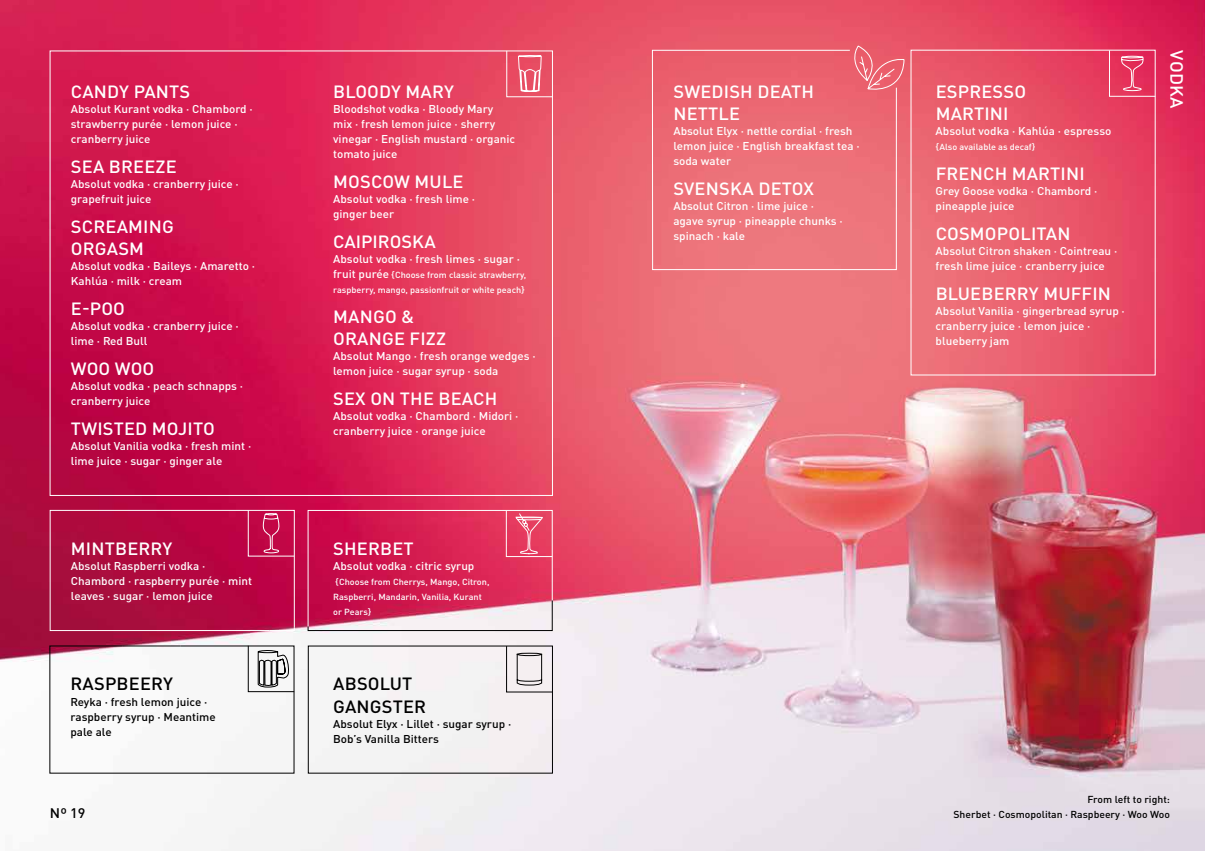
<style>
.page{position:relative;width:1205px;height:851px;background:#fff}
.page>*{position:absolute;margin:0;border:0;box-sizing:border-box;transform-origin:0 0}
.t1{font:500 17.5px/22.5px "DIN Pro";letter-spacing:.01em;color:#fff;scale:1.04 1}
.t2{font:500 17.5px/22.5px "DIN Pro";letter-spacing:.01em;color:#000;scale:1.04 1}
.t3{font:500 13.75px "DIN Pro";color:#000;scale:1.04 1}
.t4{font:500 11.25px/15px "DIN Pro";color:#fff;scale:1.04 1}
.t5{font:500 11.25px/15px "DIN Pro";color:#000;scale:1.04 1}
.t6{font:500 10px/15px "DIN Pro";color:#000;text-align:right;scale:1.04 1}
.t7{font:500 8.75px/15px "DIN Pro";color:#fff;scale:1.04 1}
.s1{font-size:11.25px}
</style>
<div class="page">
<img style="left:0;top:0;width:1205px;height:850px">
<div style="left:308px;top:645px;width:245px;height:128px;border:1px solid #000"></div>
<svg style="left:506px;top:50px;width:47px;height:47px;background:#eb6f81"></svg>
<svg style="left:1109px;top:50px;width:47px;height:47px;background:#e74c71"></svg>
<svg style="left:506px;top:645px;width:47px;height:47px"></svg>
<svg style="left:652px;top:50px;width:245px;height:220px;background:#ec6f78"></svg>
<svg style="left:846px;top:46px;width:58px;height:49px;background:#eb6c79"></svg>
<svg style="left:307px;top:509px;width:246px;height:122px;background:#d73e69"></svg>
<svg style="left:50px;top:509px;width:245px;height:122px;background:#b51147"></svg>
<svg style="left:49px;top:645px;width:246px;height:205px"></svg>
<h1 class="t1" style="left:71px;top:78px;width:116px">CANDY PANTS</h1>
<p class="t4" style="left:71px;top:100px;width:176px">Absolut Kurant vodka · Chambord · strawberry purée · lemon juice · cranberry juice</p>
<h1 class="t1" style="left:71px;top:153px;width:103px">SEA BREEZE</h1>
<p class="t4" style="left:71px;top:175px;width:163px">Absolut vodka · cranberry juice · grapefruit juice</p>
<h1 class="t1" style="left:71px;top:213px;width:100px">SCREAMING<br>ORGASM</h1>
<p class="t4" style="left:71px;top:257px;width:179px">Absolut vodka · Baileys · Amaretto ·<br>Kahlúa · milk · cream</p>
<h1 class="t1" style="left:71px;top:296px;width:53px">E-POO</h1>
<p class="t4" style="left:71px;top:317px;width:163px">Absolut vodka · cranberry juice · lime · Red Bull</p>
<h1 class="t1" style="left:71px;top:356px;width:81px">WOO WOO</h1>
<p class="t4" style="left:71px;top:377px;width:167px">Absolut vodka · peach schnapps · cranberry juice</p>
<h1 class="t1" style="left:71px;top:416px;width:140px">TWISTED MOJITO</h1>
<p class="t4" style="left:71px;top:437px;width:175px">Absolut Vanilia vodka · fresh mint · lime juice · sugar · ginger ale</p>
<h1 class="t1" style="left:71px;top:536px;width:99px">MINTBERRY</h1>
<p class="t4" style="left:71px;top:557px;width:176px">Absolut Raspberri vodka ·<br>Chambord · raspberry purée · mint leaves · sugar · lemon juice</p>
<h1 class="t2" style="left:71px;top:671px;width:100px">RASPBEERY</h1>
<p class="t5" style="left:70px;top:692px;width:141px">Reyka · fresh lemon juice · raspberry syrup · Meantime pale ale</p>
<p class="t3" style="left:50px;top:802px;width:36px">Nº 19</p>
<h1 class="t1" style="left:333px;top:78px;width:117px">BLOODY MARY</h1>
<p class="t4" style="left:333px;top:100px;width:177px">Bloodshot vodka · Bloody Mary mix · fresh lemon juice · sherry vinegar · English mustard · organic tomato juice</p>
<h1 class="t1" style="left:333px;top:168px;width:127px">MOSCOW MULE</h1>
<p class="t4" style="left:333px;top:190px;width:138px">Absolut vodka · fresh lime · ginger beer</p>
<h1 class="t1" style="left:333px;top:228px;width:100px">CAIPIROSKA</h1>
<p class="t4" style="left:333px;top:250px;width:181px">Absolut vodka · fresh limes · sugar ·</p>
<p class="t7" style="left:333px;top:266px;width:187px"><span class="s1">fruit purée</span> {Choose from classic strawberry, raspberry, mango, passionfruit or white peach}</p>
<h1 class="t1" style="left:333px;top:303px;width:110px">MANGO &amp;<br>ORANGE FIZZ</h1>
<p class="t4" style="left:333px;top:347px;width:196px">Absolut Mango · fresh orange wedges · lemon juice · sugar syrup · soda</p>
<h1 class="t1" style="left:333px;top:386px;width:159px">SEX ON THE BEACH</h1>
<p class="t4" style="left:333px;top:407px;width:180px">Absolut vodka · Chambord · Midori · cranberry juice · orange juice</p>
<h1 class="t1" style="left:333px;top:536px;width:79px">SHERBET</h1>
<p class="t4" style="left:333px;top:557px;width:137px">Absolut vodka · citric syrup</p>
<p class="t7" style="left:333px;top:573px;width:152px">{Choose from Cherrys, Mango, Citron,<br>Raspberri, Mandarin, Vanilia, Kurant or Pears}</p>
<h1 class="t2" style="left:333px;top:671px;width:91px">ABSOLUT<br>GANGSTER</h1>
<p class="t5" style="left:333px;top:715px;width:173px">Absolut Elyx · Lillet · sugar syrup ·<br>Bob’s Vanilla Bitters</p>
<h1 class="t1" style="left:673px;top:78px;width:137px">SWEDISH DEATH<br>NETTLE</h1>
<p class="t4" style="left:673px;top:122px;width:181px">Absolut Elyx · nettle cordial · fresh lemon juice · English breakfast tea · soda water</p>
<h1 class="t1" style="left:673px;top:176px;width:137px">SVENSKA DETOX</h1>
<p class="t4" style="left:673px;top:197px;width:164px">Absolut Citron · lime juice · agave syrup · pineapple chunks · spinach · kale</p>
<h1 class="t1" style="left:936px;top:78px;width:88px">ESPRESSO<br>MARTINI</h1>
<p class="t4" style="left:935px;top:122px;width:171px">Absolut vodka · Kahlúa · espresso</p>
<p class="t7" style="left:935px;top:138px;width:98px">{Also available as decaf}</p>
<h1 class="t1" style="left:936px;top:161px;width:145px">FRENCH MARTINI</h1>
<p class="t4" style="left:935px;top:182px;width:157px">Grey Goose vodka · Chambord · pineapple juice</p>
<h1 class="t1" style="left:936px;top:221px;width:131px">COSMOPOLITAN</h1>
<p class="t4" style="left:935px;top:242px;width:176px">Absolut Citron shaken · Cointreau · fresh lime juice · cranberry juice</p>
<h1 class="t1" style="left:936px;top:281px;width:170px">BLUEBERRY MUFFIN</h1>
<p class="t4" style="left:935px;top:302px;width:183px">Absolut Vanilia · gingerbread syrup · cranberry juice · lemon juice · blueberry jam</p>
<h1 class="t1" style="left:1190px;top:50px;width:58px;rotate:90deg">VODKA</h1>
<p class="t6" style="left:953px;top:790px;width:210px">From left to right:<br>Sherbet · Cosmopolitan · Raspbeery · Woo Woo</p>
</div>
